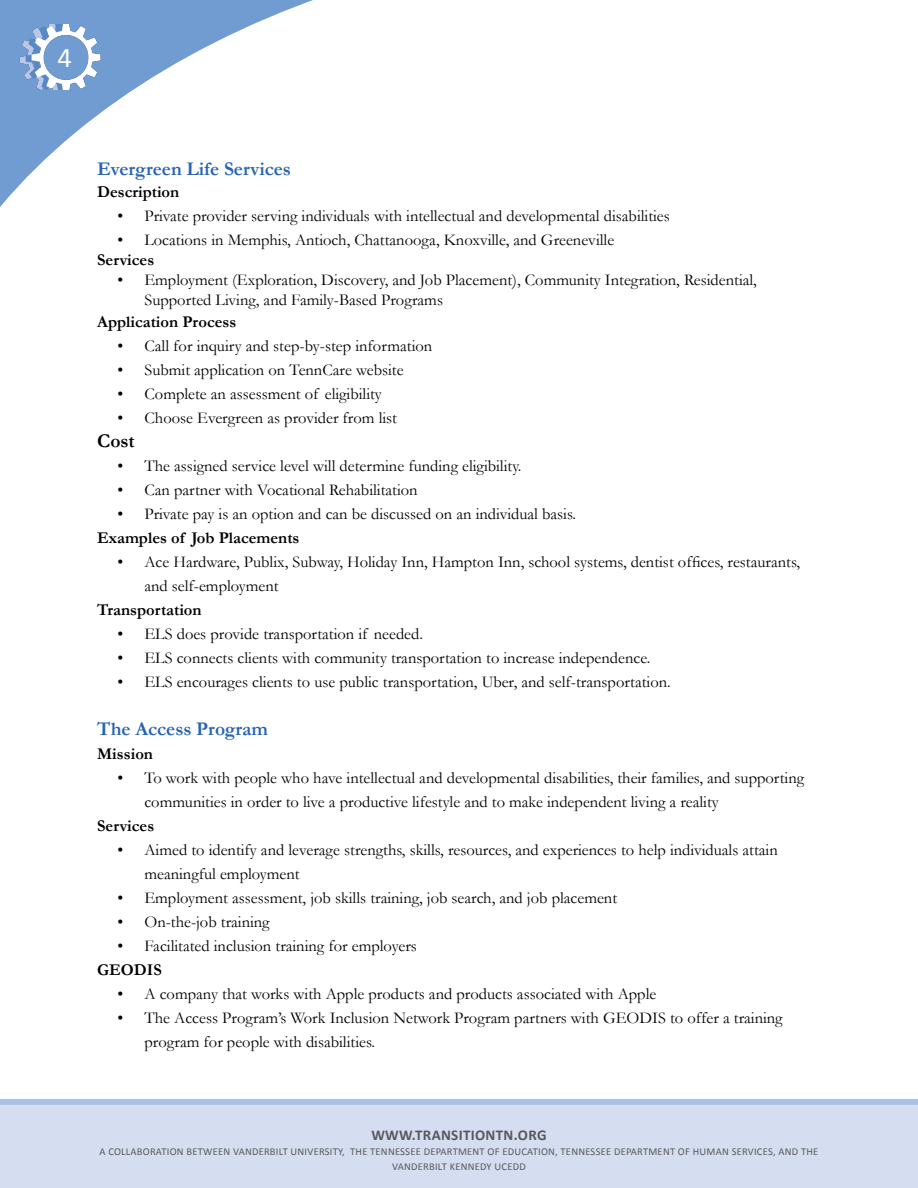
<style>
.page{position:relative;width:918px;height:1188px;background:#fff}
.page>*{position:absolute;margin:0;border:0;box-sizing:border-box;transform-origin:0 0}
.t1{font:28.5px "Calibri";color:#fff}
.Subheader{font:700 19.5px "Garamond";letter-spacing:-.005em;color:#2864b0}
.Sub-subheader{font:700 19.5px "Garamond";color:#000}
.t2{font:16.5px/24px "Garamond";color:#000}
.Sub-subheader-2{font:700 16.5px "Garamond";color:#000}
.t3{font:700 15px "Calibri";letter-spacing:.02em;color:#58595b}
.t4{font:10.5px/15px "Calibri";letter-spacing:.02em;color:#58595b;text-align:center}
</style>
<div class="page">
<div style="left:0;top:1099px;width:918px;height:89px;background:#d5def1"></div>
<svg style="left:0;top:0;width:313px;height:207px"></svg>
<img style="left:17px;top:25px;width:87px;height:65px">
<h1 class="t1" style="left:57px;top:40px;width:16px">4</h1>
<p class="Subheader" style="left:97px;top:155px;width:195px">Evergreen Life Services</p>
<p class="Sub-subheader-2" style="left:97px;top:181px;width:84px">Description</p>
<p class="t2" style="left:117px;top:204px;width:554px">• Private provider serving individuals with intellectual and developmental disabilities</p>
<p class="t2" style="left:117px;top:228px;width:498px">• Locations in Memphis, Antioch, Chattanooga, Knoxville, and Greeneville</p>
<p class="Sub-subheader-2" style="left:97px;top:249px;width:59px">Services</p>
<p class="t2" style="left:144px;top:269px;width:614px;line-height:19.8px;text-indent:-27px">• Employment (Exploration, Discovery, and Job Placement), Community Integration, Residential,<br>Supported Living, and Family-Based Programs</p>
<p class="Sub-subheader-2" style="left:97px;top:311px;width:141px">Application Process</p>
<p class="t2" style="left:117px;top:334px;width:316px">• Call for inquiry and step-by-step information</p>
<p class="t2" style="left:117px;top:358px;width:288px">• Submit application on TennCare website</p>
<p class="t2" style="left:117px;top:382px;width:266px">• Complete an assessment of eligibility</p>
<p class="t2" style="left:117px;top:406px;width:281px">• Choose Evergreen as provider from list</p>
<p class="Sub-subheader" style="left:97px;top:428px;width:39px">Cost</p>
<p class="t2" style="left:117px;top:454px;width:406px">• The assigned service level will determine funding eligibility.</p>
<p class="t2" style="left:117px;top:478px;width:302px">• Can partner with Vocational Rehabilitation</p>
<p class="t2" style="left:117px;top:502px;width:460px">• Private pay is an option and can be discussed on an individual basis.</p>
<p class="Sub-subheader-2" style="left:97px;top:527px;width:204px">Examples of Job Placements</p>
<p class="t2" style="left:144px;top:550px;width:657px;text-indent:-27px">• Ace Hardware, Publix, Subway, Holiday Inn, Hampton Inn, school systems, dentist offices, restaurants, and self-employment</p>
<p class="Sub-subheader-2" style="left:97px;top:599px;width:106px">Transportation</p>
<p class="t2" style="left:117px;top:622px;width:307px">• ELS does provide transportation if needed.</p>
<p class="t2" style="left:117px;top:646px;width:535px">• ELS connects clients with community transportation to increase independence.</p>
<p class="t2" style="left:117px;top:670px;width:555px">• ELS encourages clients to use public transportation, Uber, and self-transportation.</p>
<p class="Subheader" style="left:97px;top:716px;width:172px">The Access Program</p>
<p class="Sub-subheader-2" style="left:97px;top:743px;width:57px">Mission</p>
<p class="t2" style="left:144px;top:766px;width:661px;text-indent:-27px">• To work with people who have intellectual and developmental disabilities, their families, and supporting communities in order to live a productive lifestyle and to make independent living a reality</p>
<p class="Sub-subheader-2" style="left:97px;top:815px;width:59px">Services</p>
<p class="t2" style="left:144px;top:838px;width:635px;text-indent:-27px">• Aimed to identify and leverage strengths, skills, resources, and experiences to help individuals attain meaningful employment</p>
<p class="t2" style="left:117px;top:886px;width:501px">• Employment assessment, job skills training, job search, and job placement</p>
<p class="t2" style="left:117px;top:910px;width:154px">• On-the-job training</p>
<p class="t2" style="left:117px;top:934px;width:301px">• Facilitated inclusion training for employers</p>
<p class="Sub-subheader-2" style="left:97px;top:959px;width:66px">GEODIS</p>
<p class="t2" style="left:117px;top:982px;width:540px">• A company that works with Apple products and products associated with Apple</p>
<p class="t2" style="left:144px;top:1006px;width:640px;text-indent:-27px">• The Access Program’s Work Inclusion Network Program partners with GEODIS to offer a training program for people with disabilities.</p>
<p class="t3" style="left:371px;top:1126px;width:177px">WWW.TRANSITIONTN.ORG</p>
<p class="t4" style="left:99px;top:1144px;width:720px">A COLLABORATION BETWEEN VANDERBILT UNIVERSITY, THE TENNESSEE DEPARTMENT OF EDUCATION, TENNESSEE DEPARTMENT OF HUMAN SERVICES, AND THE<br>VANDERBILT KENNEDY UCEDD</p>
</div>
